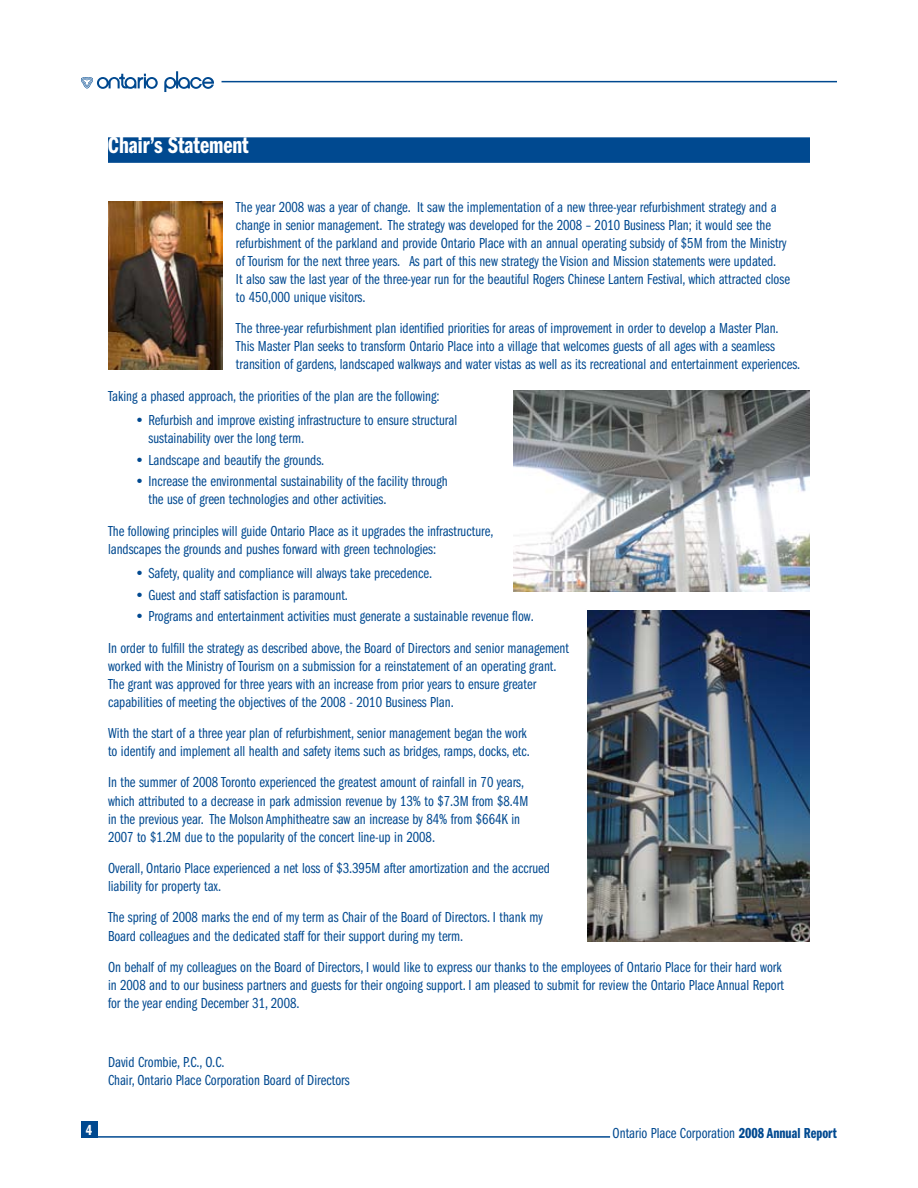
<style>
.page{position:relative;width:918px;height:1188px;background:#fff}
.page>*{position:absolute;margin:0;border:0;box-sizing:border-box;transform-origin:0 0}
.t1{font:24px "Franklin Gothic Demi Cmpr";color:#fff}
.t2{font:15px/18px "Franklin Gothic Book Cmpr";color:#004990}
.t3{font:15px "Franklin Gothic Demi Cmpr";color:#fff}
.s1{font-family:"Franklin Gothic";font-weight:600}
.s2{font-family:"Franklin Gothic Demi Cmpr"}
</style>
<div class="page">
<hr style="left:81px;top:1136px;width:529px;height:2px;background:#004990">
<hr style="left:222px;top:81px;width:615px;height:1px;background:#004990">
<div style="left:81px;top:1121px;width:16px;height:17px;background:#004990"></div>
<svg style="left:81px;top:71px;width:133px;height:21px"></svg>
<div style="left:108px;top:137px;width:702px;height:26px;background:#004990"></div>
<img style="left:513px;top:391px;width:297px;height:201px">
<img style="left:587px;top:610px;width:223px;height:331px">
<img style="left:108px;top:201px;width:114px;height:168px">
<h1 class="t1" style="left:108px;top:132px;width:142px">Chair’s Statement</h1>
<p class="t2" style="left:236px;top:198px;width:555px">The year 2008 was a year of change. It saw the implementation of a new three-year refurbishment strategy and a change in senior management. The strategy was developed for the 2008 – 2010 Business Plan; it would see the refurbishment of the parkland and provide Ontario Place with an annual operating subsidy of $5M from the Ministry of Tourism for the next three years. As part of this new strategy the Vision and Mission statements were updated.<br>It also saw the last year of the three-year run for the beautiful Rogers Chinese Lantern Festival, which attracted close to 450,000 unique visitors.</p>
<p class="t2" style="left:236px;top:319px;width:566px">The three-year refurbishment plan identified priorities for areas of improvement in order to develop a Master Plan.<br>This Master Plan seeks to transform Ontario Place into a village that welcomes guests of all ages with a seamless transition of gardens, landscaped walkways and water vistas as well as its recreational and entertainment experiences.</p>
<p class="t2" style="left:108px;top:387px;width:333px">Taking a phased approach, the priorities of the plan are the following:</p>
<p class="t2" style="left:149px;top:412px;width:310px;text-indent:-14px"><span class="s1">•</span> Refurbish and improve existing infrastructure to ensure structural sustainability over the long term.</p>
<p class="t2" style="left:135px;top:451px;width:191px"><span class="s1">•</span> Landscape and beautify the grounds.</p>
<p class="t2" style="left:148px;top:472px;width:301px;text-indent:-14px"><span class="s1">•</span> Increase the environmental sustainability of the facility through the use of green technologies and other activities.</p>
<p class="t2" style="left:108px;top:522px;width:387px">The following principles will guide Ontario Place as it upgrades the infrastructure, landscapes the grounds and pushes forward with green technologies:</p>
<p class="t2" style="left:135px;top:565px;width:299px"><span class="s1">•</span> Safety, quality and compliance will always take precedence.</p>
<p class="t2" style="left:135px;top:586px;width:214px"><span class="s1">•</span> Guest and staff satisfaction is paramount.</p>
<p class="t2" style="left:108px;top:601px;width:463px;line-height:31.5px;text-align:center"><span class="s1">•</span> Programs and entertainment activities must generate a sustainable revenue flow.<br>In order to fulfill the strategy as described above, the Board of Directors and senior management</p>
<p class="t2" style="left:108px;top:657px;width:450px">worked with the Ministry of Tourism on a submission for a reinstatement of an operating grant.<br>The grant was approved for three years with an increase from prior years to ensure greater capabilities of meeting the objectives of the 2008 - 2010 Business Plan.</p>
<p class="t2" style="left:108px;top:724px;width:423px">With the start of a three year plan of refurbishment, senior management began the work to identify and implement all health and safety items such as bridges, ramps, docks, etc.</p>
<p class="t2" style="left:108px;top:774px;width:422px">In the summer of 2008 Toronto experienced the greatest amount of rainfall in 70 years, which attributed to a decrease in park admission revenue by 13% to $7.3M from $8.4M in the previous year. The Molson Amphitheatre saw an increase by 84% from $664K in 2007 to $1.2M due to the popularity of the concert line-up in 2008.</p>
<p class="t2" style="left:108px;top:859px;width:444px">Overall, Ontario Place experienced a net loss of $3.395M after amortization and the accrued liability for property tax.</p>
<p class="t2" style="left:108px;top:909px;width:436px">The spring of 2008 marks the end of my term as Chair of the Board of Directors. I thank my<br>Board colleagues and the dedicated staff for their support during my term.</p>
<p class="t2" style="left:108px;top:958px;width:678px">On behalf of my colleagues on the Board of Directors, I would like to express our thanks to the employees of Ontario Place for their hard work in 2008 and to our business partners and guests for their ongoing support. I am pleased to submit for review the Ontario Place Annual Report for the year ending December 31, 2008.</p>
<p class="t2" style="left:108px;top:1053px;width:243px">David Crombie, P.C., O.C.<br>Chair, Ontario Place Corporation Board of Directors</p>
<p class="t3" style="left:86px;top:1121px;width:8px">4</p>
<p class="t2" style="left:613px;top:1124px;width:226px">Ontario Place Corporation <span class="s2">2008 Annual Report</span></p>
</div>
